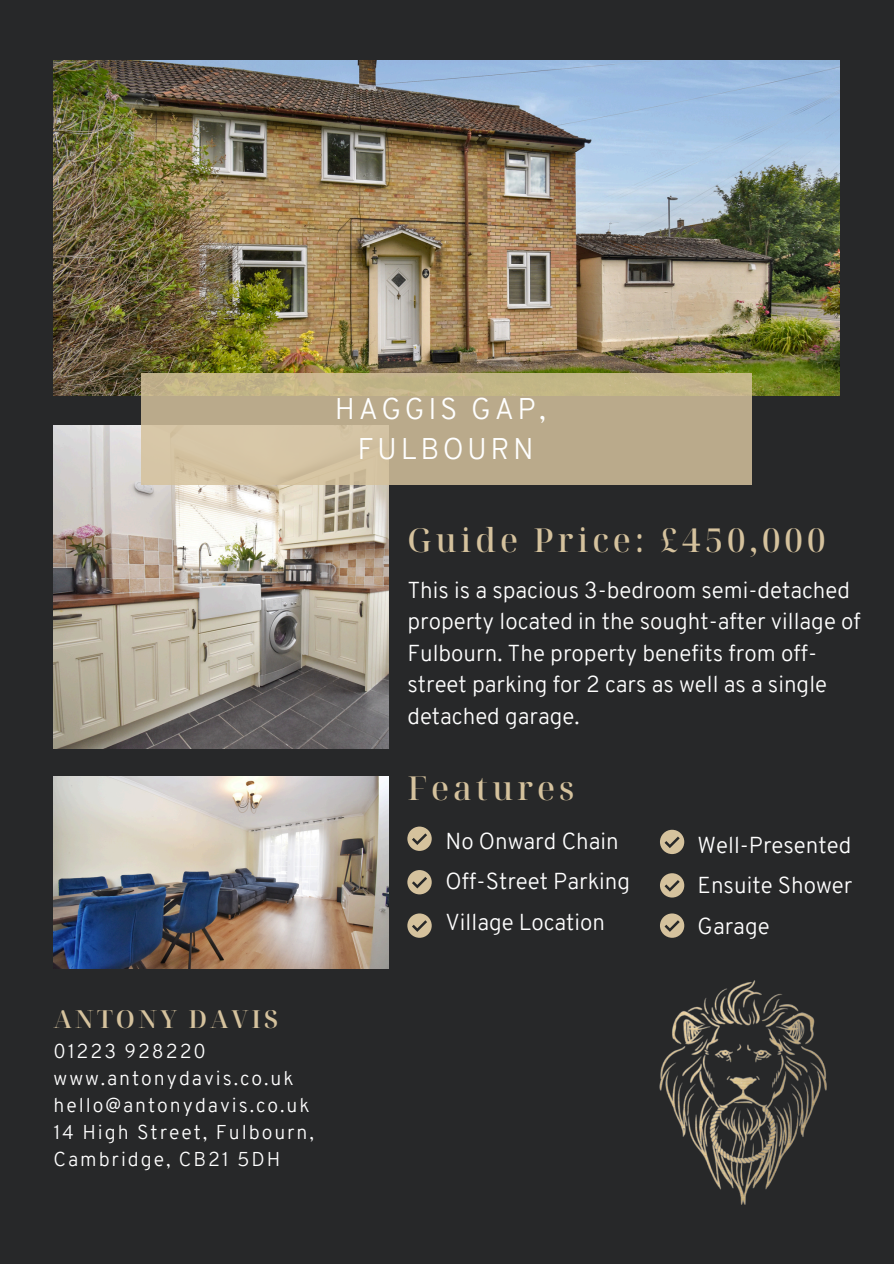
<style>
.page{position:relative;width:894px;height:1264px;background:#fff}
.page>*{position:absolute;margin:0;border:0;box-sizing:border-box;transform-origin:0 0}
.t1{font:500 33px "Noto Serif Display";letter-spacing:.12em;color:#d5c29d}
.t2{font:300 29.1px/40px "Overpass";letter-spacing:.12em;color:#fff;text-align:center}
.t3{font:600 24.75px "Noto Serif Display";letter-spacing:.12em;color:#d5c29d}
.t4{font:300 22.5px/40.5px "Overpass";color:#fff}
.t5{font:300 19.5px/27px "Overpass";letter-spacing:.1em;color:#fff}
</style>
<div class="page">
<div style="left:0;top:0;width:893px;height:1263px;background:#272829"></div>
<img style="left:54px;top:60px;width:785px;height:335px">
<img style="left:54px;top:425px;width:334px;height:323px">
<img style="left:54px;top:777px;width:334px;height:191px">
<svg style="left:407px;top:826px;width:24px;height:25px"></svg>
<svg style="left:660px;top:829px;width:24px;height:25px"></svg>
<svg style="left:407px;top:870px;width:24px;height:24px"></svg>
<svg style="left:660px;top:873px;width:24px;height:24px"></svg>
<svg style="left:407px;top:913px;width:24px;height:24px"></svg>
<svg style="left:660px;top:913px;width:24px;height:24px"></svg>
<img style="left:659px;top:980px;width:168px;height:225px">
<svg style="left:141px;top:373px;width:611px;height:111px;background:#c1b18f"></svg>
<h1 class="t2" style="left:335px;top:391px;width:212px">HAGGIS GAP,<br>FULBOURN</h1>
<p class="t1" style="left:407px;top:516px;width:419px">Guide Price: £450,000</p>
<p class="t4" style="left:407px;top:576px;width:455px;line-height:31.5px">This is a spacious 3-bedroom semi-detached property located in the sought-after village of Fulbourn. The property benefits from off&shy;street parking for 2 cars as well as a single detached garage.</p>
<p class="t1" style="left:407px;top:764px;width:168px">Features</p>
<h3 class="t4" style="left:445px;top:823px;width:186px">No Onward Chain<br>Off-Street Parking<br>Village Location</h3>
<h4 class="t4" style="left:697px;top:826px;width:156px;text-align:justify">Well-Presented Ensuite Shower Garage</h4>
<p class="t3" style="left:54px;top:1001px;width:226px">ANTONY DAVIS</p>
<h1 class="t5" style="left:54px;top:1039px;width:154px">01223 928220</h1>
<p class="t5" style="left:54px;top:1066px;width:241px">www.antonydavis.co.uk</p>
<p class="t5" style="left:54px;top:1093px;width:257px">hello@antonydavis.co.uk</p>
<p class="t5" style="left:54px;top:1120px;width:262px">14 High Street, Fulbourn,<br>Cambridge, CB21 5DH</p>
</div>
